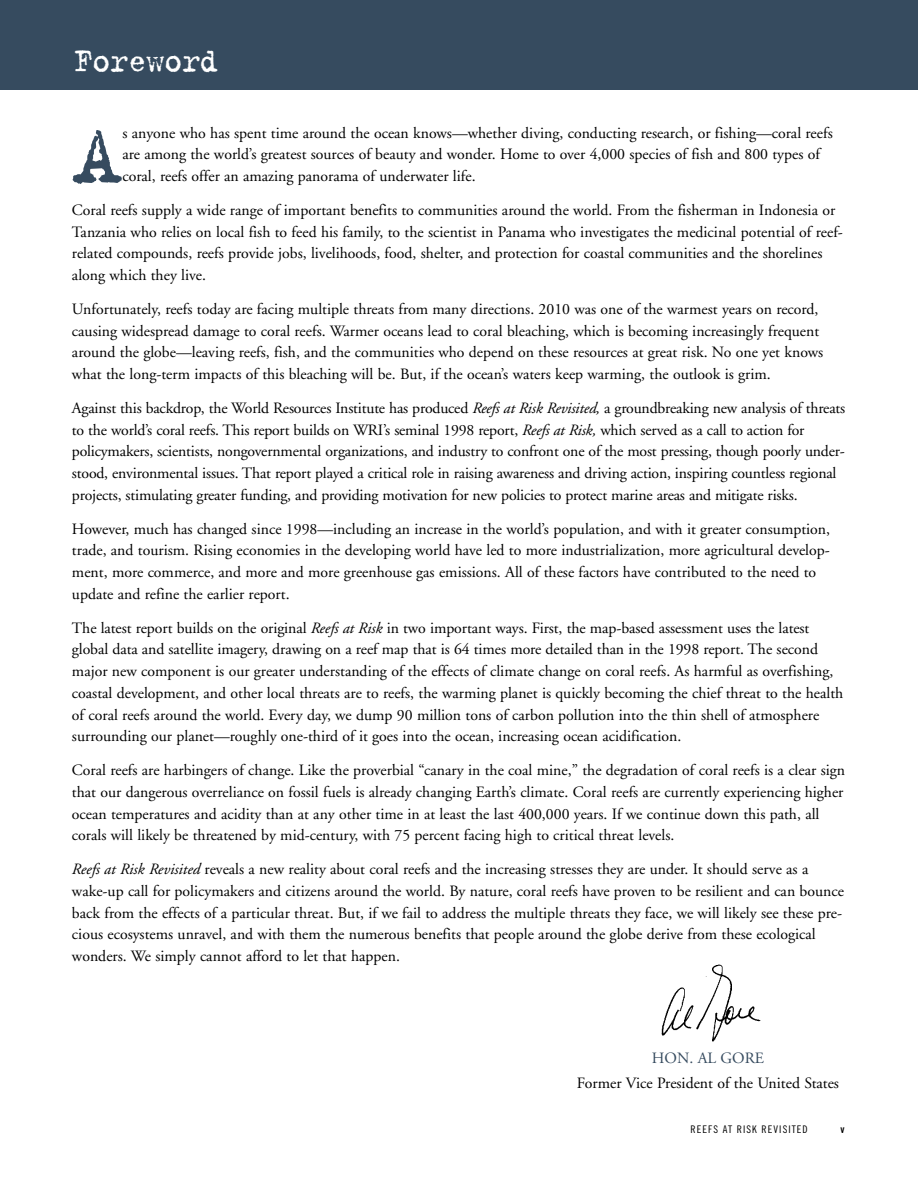
<style>
.page{position:relative;width:918px;height:1188px;background:#fff}
.page>*{position:absolute;margin:0;border:0;box-sizing:border-box;transform-origin:0 0}
.t1{font:91.65px "Trixie";color:#364b5f}
.t2{font:36px "Trixie";letter-spacing:-.05em;color:#fff}
.t3{font:15.75px/21.8px "Adobe Garamond";color:#000}
.t4{font:15.75px "Adobe Garamond";color:#364b5f}
.t5{font:10.5px "Trade Gothic LT Cond Eighteen";letter-spacing:.1em;color:#000}
.t6{font:10.5px "Trade Gothic LT Bold Cond Twenty";color:#000}
.s1{font-style:italic}
</style>
<div class="page">
<div style="left:0;top:0;width:918px;height:90px;background:#364b5f"></div>
<img style="left:661px;top:964px;width:100px;height:78px">
<h2 class="t2" style="left:73px;top:36px;width:147px">Foreword</h2>
<h1 class="t1" style="left:72px;top:94px;width:52px">A</h1>
<p class="t3" style="left:122px;top:122px;width:712px">s anyone who has spent time around the ocean knows—whether diving, conducting research, or fishing—coral reefs are among the world’s greatest sources of beauty and wonder. Home to over 4,000 species of fish and 800 types of coral, reefs offer an amazing panorama of underwater life.</p>
<p class="t3" style="left:72px;top:199px;width:773px">Coral reefs supply a wide range of important benefits to communities around the world. From the fisherman in Indonesia or Tanzania who relies on local fish to feed his family, to the scientist in Panama who investigates the medicinal potential of reef&shy;related compounds, reefs provide jobs, livelihoods, food, shelter, and protection for coastal communities and the shorelines along which they live.</p>
<p class="t3" style="left:72px;top:298px;width:753px">Unfortunately, reefs today are facing multiple threats from many directions. 2010 was one of the warmest years on record, causing widespread damage to coral reefs. Warmer oceans lead to coral bleaching, which is becoming increasingly frequent around the globe—leaving reefs, fish, and the communities who depend on these resources at great risk. No one yet knows what the long-term impacts of this bleaching will be. But, if the ocean’s waters keep warming, the outlook is grim.</p>
<p class="t3" style="left:72px;top:397px;width:775px">Against this backdrop, the World Resources Institute has produced <span class="s1">Reefs at Risk Revisited,</span> a groundbreaking new analysis of threats to the world’s coral reefs. This report builds on WRI’s seminal 1998 report, <span class="s1">Reefs at Risk,</span> which served as a call to action for policymakers, scientists, nongovernmental organizations, and industry to confront one of the most pressing, though poorly under&shy;stood, environmental issues. That report played a critical role in raising awareness and driving action, inspiring countless regional projects, stimulating greater funding, and providing motivation for new policies to protect marine areas and mitigate risks.</p>
<p class="t3" style="left:72px;top:518px;width:760px">However, much has changed since 1998—including an increase in the world’s population, and with it greater consumption, trade, and tourism. Rising economies in the developing world have led to more industrialization, more agricultural develop&shy;ment, more commerce, and more and more greenhouse gas emissions. All of these factors have contributed to the need to update and refine the earlier report.</p>
<p class="t3" style="left:72px;top:617px;width:773px">The latest report builds on the original <span class="s1">Reefs at Risk</span> in two important ways. First, the map-based assessment uses the latest global data and satellite imagery, drawing on a reef map that is 64 times more detailed than in the 1998 report. The second major new component is our greater understanding of the effects of climate change on coral reefs. As harmful as overfishing, coastal development, and other local threats are to reefs, the warming planet is quickly becoming the chief threat to the health of coral reefs around the world. Every day, we dump 90 million tons of carbon pollution into the thin shell of atmosphere surrounding our planet—roughly one-third of it goes into the ocean, increasing ocean acidification.</p>
<p class="t3" style="left:72px;top:760px;width:775px">Coral reefs are harbingers of change. Like the proverbial “canary in the coal mine,” the degradation of coral reefs is a clear sign that our dangerous overreliance on fossil fuels is already changing Earth’s climate. Coral reefs are currently experiencing higher ocean temperatures and acidity than at any other time in at least the last 400,000 years. If we continue down this path, all corals will likely be threatened by mid-century, with 75 percent facing high to critical threat levels.</p>
<p class="t3" style="left:72px;top:859px;width:774px"><span class="s1">Reefs at Risk Revisited</span> reveals a new reality about coral reefs and the increasing stresses they are under. It should serve as a wake-up call for policymakers and citizens around the world. By nature, coral reefs have proven to be resilient and can bounce back from the effects of a particular threat. But, if we fail to address the multiple threats they face, we will likely see these pre&shy;cious ecosystems unravel, and with them the numerous benefits that people around the globe derive from these ecological wonders. We simply cannot afford to let that happen.</p>
<p class="t4" style="left:652px;top:1050px;width:114px">HON. aL gORE</p>
<p class="t3" style="left:577px;top:1073px;width:264px">Former Vice President of the United States</p>
<p class="t5" style="left:691px;top:1123px;width:119px">REEFS AT RISK REVISITED</p>
<p class="t6" style="left:840px;top:1122px;width:6px">v</p>
</div>
